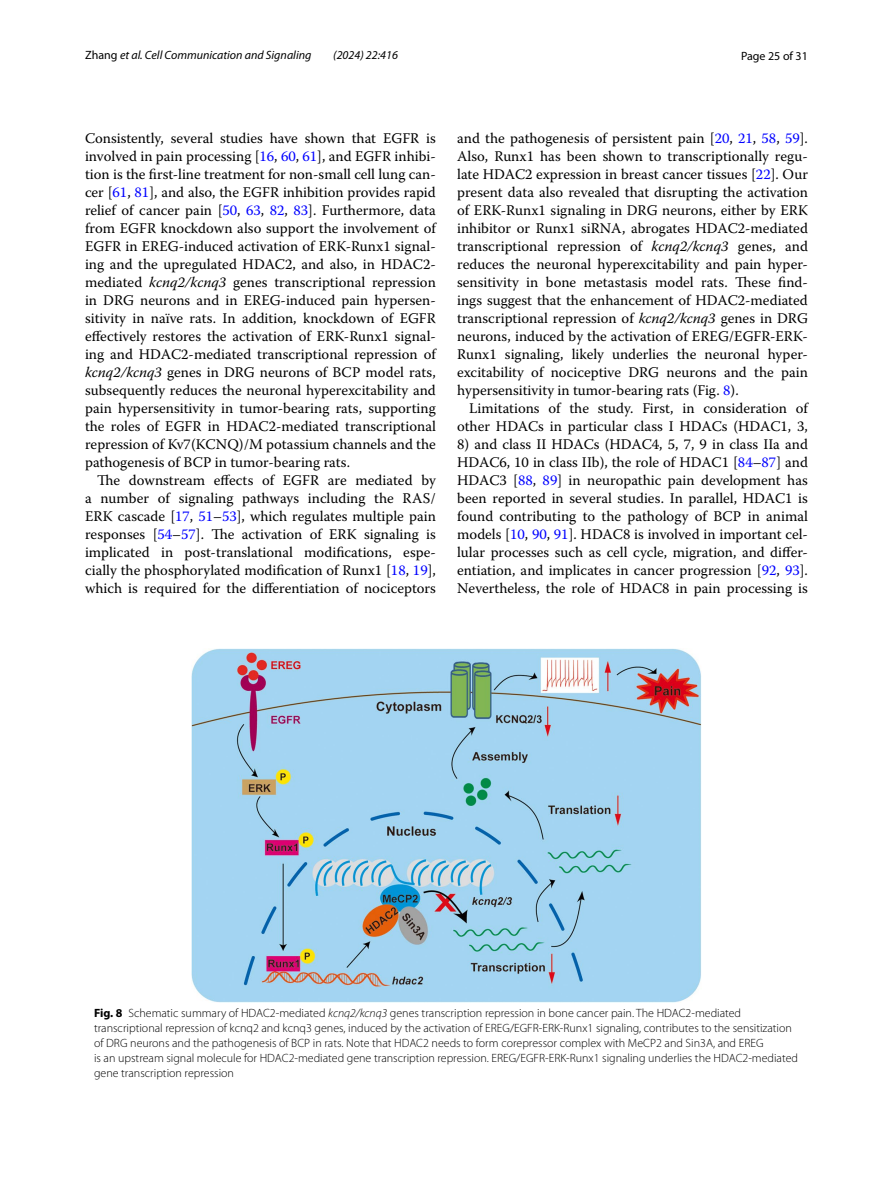
<style>
.page{position:relative;width:893px;height:1187px;background:#fff}
.page>*{position:absolute;margin:0;border:0;box-sizing:border-box;transform-origin:0 0}
.t1{font:14.7px/18px "Warnock Pro";color:#000;text-align:justify}
.t2{font:300 12px/15px "Myriad Pro";color:#000}
.t3{font:italic 12px "Myriad Pro";color:#000}
.t4{font:12px "Myriad Pro";color:#000}
.s1{font-style:normal}
.s2{color:#00f}
.s3{font-style:italic}
.s4{font-weight:700}
</style>
<div class="page">
<img style="left:191px;top:648px;width:511px;height:354px">
<p class="t3" style="left:85px;top:48px;width:228px"><span class="s1">Zhang</span> et al. Cell Communication and Signaling</p>
<p class="t3" style="left:333px;top:48px;width:66px">(2024) 22:416</p>
<p class="t4" style="left:741px;top:48px;width:68px">Page 25 of 31</p>
<p class="t1" style="left:85px;top:128px;width:352px">Consistently, several studies have shown that EGFR is involved in pain processing [<span class="s2">16</span>, <span class="s2">60</span>, <span class="s2">61</span>], and EGFR inhibi&shy;tion is the first-line treatment for non-small cell lung can&shy;cer [<span class="s2">61</span>, <span class="s2">81</span>], and also, the EGFR inhibition provides rapid relief of cancer pain [<span class="s2">50</span>, <span class="s2">63</span>, <span class="s2">82</span>, <span class="s2">83</span>]. Furthermore, data from EGFR knockdown also support the involvement of EGFR in EREG-induced activation of ERK-Runx1 signal&shy;ing and the upregulated HDAC2, and also, in HDAC2- mediated <span class="s3">kcnq2/kcnq3</span> genes transcriptional repression in DRG neurons and in EREG-induced pain hypersen&shy;sitivity in naïve rats. In addition, knockdown of EGFR effectively restores the activation of ERK-Runx1 signal&shy;ing and HDAC2-mediated transcriptional repression of <span class="s3">kcnq2/kcnq3</span> genes in DRG neurons of BCP model rats, subsequently reduces the neuronal hyperexcitability and pain hypersensitivity in tumor-bearing rats, supporting the roles of EGFR in HDAC2-mediated transcriptional repression of Kv7(KCNQ)/M potassium channels and the pathogenesis of BCP in tumor-bearing rats.</p>
<p class="t1" style="left:85px;top:470px;width:352px;text-indent:12px">The downstream effects of EGFR are mediated by a number of signaling pathways including the RAS/ ERK cascade [<span class="s2">17</span>, <span class="s2">51</span>–<span class="s2">53</span>], which regulates multiple pain responses [<span class="s2">54</span>–<span class="s2">57</span>]. The activation of ERK signaling is implicated in post-translational modifications, espe&shy;cially the phosphorylated modification of Runx1 [<span class="s2">18</span>, <span class="s2">19</span>], which is required for the differentiation of nociceptors</p>
<p class="t1" style="left:457px;top:128px;width:352px">and the pathogenesis of persistent pain [<span class="s2">20</span>, <span class="s2">21</span>, <span class="s2">58</span>, <span class="s2">59</span>].<br>Also, Runx1 has been shown to transcriptionally regu&shy;late HDAC2 expression in breast cancer tissues [<span class="s2">22</span>]. Our present data also revealed that disrupting the activation of ERK-Runx1 signaling in DRG neurons, either by ERK inhibitor or Runx1 siRNA, abrogates HDAC2-mediated transcriptional repression of <span class="s3">kcnq2/kcnq3</span> genes, and reduces the neuronal hyperexcitability and pain hyper&shy;sensitivity in bone metastasis model rats. These find&shy;ings suggest that the enhancement of HDAC2-mediated transcriptional repression of <span class="s3">kcnq2/kcnq3</span> genes in DRG neurons, induced by the activation of EREG/EGFR-ERK-Runx1 signaling, likely underlies the neuronal hyper&shy;excitability of nociceptive DRG neurons and the pain hypersensitivity in tumor-bearing rats (Fig. <span class="s2">8</span>).</p>
<p class="t1" style="left:457px;top:398px;width:352px;text-align:right">Limitations of the study. First, in consideration of other HDACs in particular class I HDACs (HDAC1, 3,</p>
<p class="t1" style="left:457px;top:434px;width:352px">8) and class II HDACs (HDAC4, 5, 7, 9 in class IIa and HDAC6, 10 in class IIb), the role of HDAC1 [<span class="s2">84</span>–<span class="s2">87</span>] and HDAC3 [<span class="s2">88</span>, <span class="s2">89</span>] in neuropathic pain development has been reported in several studies. In parallel, HDAC1 is found contributing to the pathology of BCP in animal models [<span class="s2">10</span>, <span class="s2">90</span>, <span class="s2">91</span>]. HDAC8 is involved in important cel&shy;lular processes such as cell cycle, migration, and differ&shy;entiation, and implicates in cancer progression [<span class="s2">92</span>, <span class="s2">93</span>].<br>Nevertheless, the role of HDAC8 in pain processing is</p>
<p class="t2" style="left:94px;top:1006px;width:705px"><span class="s4">Fig. 8</span> Schematic summary of HDAC2-mediated <span class="s3">kcnq2/kcnq3</span> genes transcription repression in bone cancer pain. The HDAC2-mediated transcriptional repression of kcnq2 and kcnq3 genes, induced by the activation of EREG/EGFR-ERK-Runx1 signaling, contributes to the sensitization of DRG neurons and the pathogenesis of BCP in rats. Note that HDAC2 needs to form corepressor complex with MeCP2 and Sin3A, and EREG<br>is an upstream signal molecule for HDAC2-mediated gene transcription repression. EREG/EGFR-ERK-Runx1 signaling underlies the HDAC2-mediated gene transcription repression</p>
</div>
